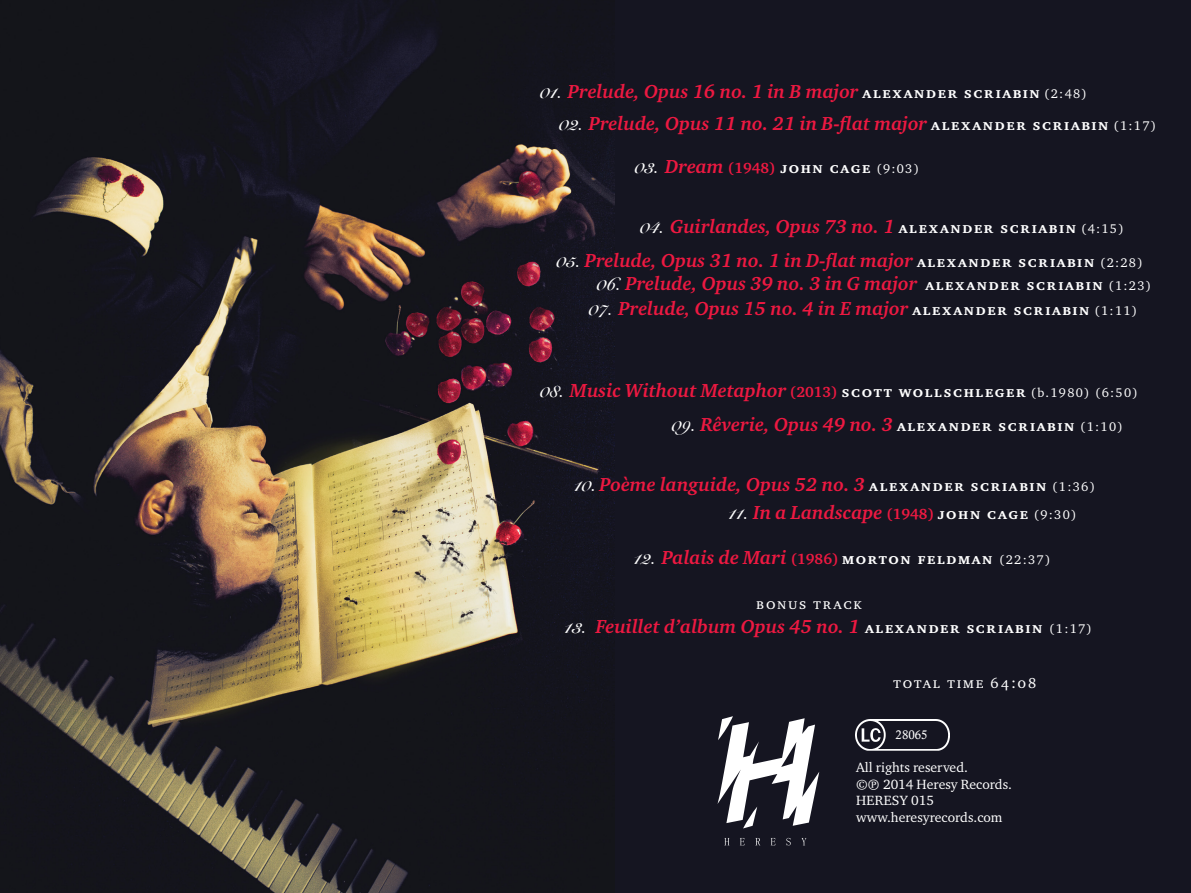
<style>
.page{position:relative;width:1191px;height:893px;background:#151521}
.page>*{position:absolute;margin:0;border:0;box-sizing:border-box;transform-origin:0 0}
.t1{font:italic 700 19.35px "Charter ITC Pro";color:#ed1941}
.t2{font:700 15.75px "Charter ITC Pro";letter-spacing:.1em;color:#fff}
.t3{font:15.75px "Charter ITC Pro";letter-spacing:.1em;color:#fff}
.t4{font:13.8px/16.5px "Charter ITC Pro";color:#fff}
.t5{font:12.45px "Calisto";color:#fff}
.s1{font-family:"Snell Roundhand";font-style:normal;font-size:18px;color:#fff}
.s2{font-style:normal;font-size:15.75px;color:#fff}
.s3{font-weight:400;font-style:normal;font-size:12.9px;color:#fff}
.s4{font-family:"Snell Roundhand";font-size:18px}
.s5{font-style:italic;font-size:19.35px;color:#ed1941}
.s6{font-size:15px;color:#ed1941}
.s7{font-weight:400;font-size:12.9px}
.s8{font-style:normal;font-size:15px}
.s9{font-family:"Cambria"}
</style>
<div class="page">
<img style="left:0;top:20px;width:614px;height:873px">
<svg style="left:717px;top:716px;width:102px;height:112px"></svg>
<svg style="left:724px;top:838px;width:82px;height:7px"></svg>
<img style="left:855px;top:720px;width:94px;height:30px">
<p class="t1" style="left:540px;top:80px;width:548px"><span class="s1">01.</span> Prelude, Opus 16 no. 1 in B major <span class="s2">alexander scriabin</span> <span class="s3">(2:48)</span></p>
<p class="t1" style="left:559px;top:112px;width:598px"><span class="s1">02.</span> Prelude, Opus 11 no. 21 in B-flat major <span class="s2">alexander scriabin</span> <span class="s3">(1:17)</span></p>
<p class="t2" style="left:635px;top:158px;width:286px"><span class="s4">03.</span> <span class="s5">Dream</span> <span class="s6">(1948)</span> john cage <span class="s7">(9:03)</span></p>
<p class="t1" style="left:640px;top:215px;width:485px"><span class="s1">04.</span> Guirlandes, Opus 73 no. 1 <span class="s2">alexander scriabin</span> <span class="s3">(4:15)</span></p>
<p class="t1" style="left:556px;top:249px;width:588px"><span class="s1">05.</span> Prelude, Opus 31 no. 1 in D-flat major <span class="s2">alexander scriabin</span> <span class="s3">(2:28)</span></p>
<p class="t1" style="left:597px;top:271px;width:556px"><span class="s1">06.</span> Prelude, Opus 39 no. 3 in G major <span class="s2">alexander scriabin</span> <span class="s3">(1:23)</span></p>
<p class="t1" style="left:589px;top:297px;width:550px"><span class="s1">07.</span> Prelude, Opus 15 no. 4 in E major <span class="s2">alexander scriabin</span> <span class="s3">(1:11)</span></p>
<p class="t1" style="left:540px;top:378px;width:599px"><span class="s1">08.</span> Music Without Metaphor <span class="s8">(2013)</span> <span class="s2">scott wollschleger</span> <span class="s3">(b.1980) (6:50)</span></p>
<p class="t1" style="left:672px;top:412px;width:452px"><span class="s1">09.</span> Rêverie, Opus 49 no. 3 <span class="s2">alexander scriabin</span> <span class="s3">(1:10)</span></p>
<p class="t1" style="left:574px;top:472px;width:522px"><span class="s1">10.</span>Poème languide, Opus 52 no. 3 <span class="s2">alexander scriabin</span> <span class="s3">(1:36)</span></p>
<p class="t1" style="left:728px;top:500px;width:349px"><span class="s1">11.</span> In a Landscape <span class="s8">(1948)</span> <span class="s2">john cage</span> <span class="s3">(9:30)</span></p>
<p class="t2" style="left:634px;top:548px;width:418px"><span class="s4">12.</span> <span class="s5">Palais de Mari</span> <span class="s6">(1986)</span> morton feldman <span class="s7">(22:37)</span></p>
<p class="t3" style="left:756px;top:593px;width:107px">bonus track</p>
<p class="t1" style="left:564px;top:614px;width:529px"><span class="s1">13.</span> Feuillet d’album Opus 45 no. 1 <span class="s2">alexander scriabin</span> <span class="s3">(1:17)</span></p>
<p class="t3" style="left:893px;top:673px;width:145px">total time 64:08</p>
<p class="t5" style="left:895px;top:728px;width:33px">28065</p>
<p class="t4" style="left:856px;top:759px;width:157px">All rights reserved.<br><span class="s9">©℗</span> 2014 Heresy Records.<br>Heresy</p>
<p class="t4" style="left:856px;top:792px;width:148px;text-indent:55px">015 www.heresyrecords.com</p>
</div>
